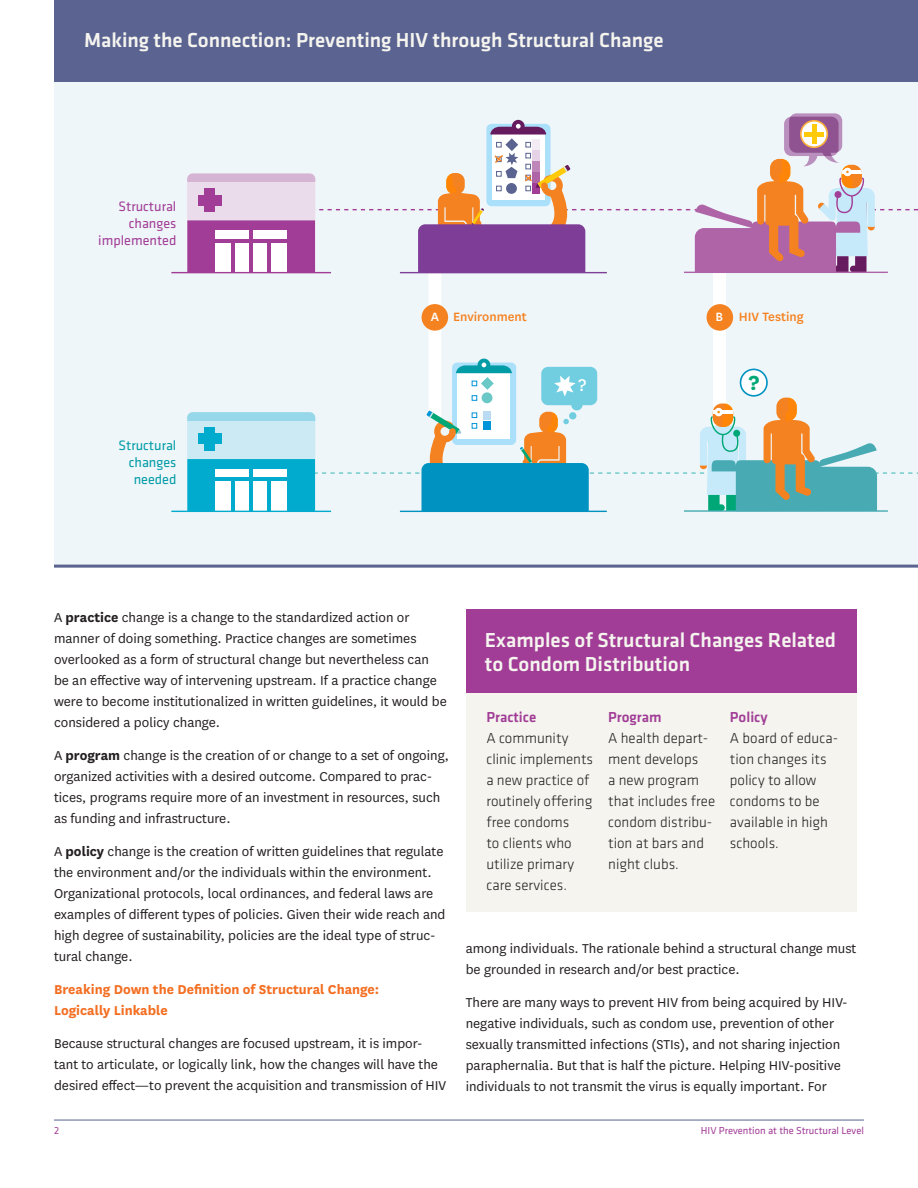
<style>
.page{position:relative;width:918px;height:1188px;background:#fff}
.page>*{position:absolute;margin:0;border:0;box-sizing:border-box;transform-origin:0 0}
.t1{font:700 23.85px "National";color:#00a776}
.bg{font:500 21px/24px "Klavika";color:#f5f4ef}
.t2{font:19.8px "National";color:#fff}
.body{font:15px/21px "National";color:#231f20}
.bg-2{font:300 15px/21px "Klavika";color:#231f20}
.t3{font:700 15px/21px "National";color:#f36e21}
.t4{font:14.1px/17px "Klavika";color:#a13d96;text-align:right}
.t5{font:500 14.1px "National";color:#f58220}
.t6{font:14.1px/17px "Klavika";color:#029ca6;text-align:right}
.t7{font:10.5px "Klavika";color:#a13d96}
.s1{color:#fff}
.s2{font-weight:700}
.s3{font-weight:500;color:#a13d96}
</style>
<div class="page">
<hr style="left:54px;top:1120px;width:810px;height:1px;background:#5b6491">
<div style="left:54px;top:68px;width:864px;height:500px;background:#eff6f9"></div>
<hr style="left:171px;top:272px;width:160px;height:1px;background:#a13d96">
<hr style="left:171px;top:511px;width:160px;height:1px;background:#00abcd">
<hr style="left:400px;top:511px;width:207px;height:1px;background:#0093c1">
<hr style="left:684px;top:510px;width:204px;height:2px;background:#48abb4">
<svg style="left:187px;top:113px;width:731px;height:398px"></svg>
<svg style="left:801px;top:121px;width:26px;height:26px"></svg>
<div style="left:800px;top:120px;width:28px;height:28px;border:2px solid #fbb03f;border-radius:50%"></div>
<hr style="left:804px;top:132px;width:20px;height:4px;background:#feca0a">
<hr style="left:812px;top:124px;width:4px;height:20px;background:#feca0a">
<div style="left:741px;top:369px;width:26px;height:27px;background:#fff;border-radius:50%"></div>
<div style="left:740px;top:369px;width:28px;height:28px;border:2px solid #0093c1;border-radius:50%"></div>
<div style="left:54px;top:0;width:864px;height:82px;background:#5b6491"></div>
<div style="left:466px;top:670px;width:390px;height:242px;background:#f5f4ef"></div>
<div style="left:466px;top:609px;width:390px;height:83px;background:#a13d96"></div>
<hr style="left:54px;top:565px;width:864px;height:3px;background:#5b6491">
<p class="bg" style="left:84px;top:29px;width:581px">Making the Connection: Preventing HIV through Structural Change</p>
<p class="t4" style="left:98px;top:199px;width:80px">Structural changes implemented</p>
<p class="t6" style="left:119px;top:437px;width:59px">Structural changes needed</p>
<p class="t5" style="left:431px;top:308px;width:98px"><span class="s1">A</span> Environment</p>
<p class="t5" style="left:716px;top:308px;width:90px"><span class="s1">B</span> HIV Testing</p>
<p class="t2" style="left:578px;top:372px;width:9px">?</p>
<p class="t1" style="left:749px;top:366px;width:12px">?</p>
<p class="body" style="left:54px;top:606px;width:394px">A <span class="s2">practice</span> change is a change to the standardized action or manner of doing something. Practice changes are sometimes overlooked as a form of structural change but nevertheless can be an effective way of intervening upstream. If a practice change were to become institutionalized in written guidelines, it would be considered a policy change.</p>
<p class="body" style="left:54px;top:744px;width:396px">A <span class="s2">program</span> change is the creation of or change to a set of ongoing, organized activities with a desired outcome. Compared to prac&shy;tices, programs require more of an investment in resources, such as funding and infrastructure.</p>
<p class="body" style="left:54px;top:840px;width:393px">A <span class="s2">policy</span> change is the creation of written guidelines that regulate the environment and/or the individuals within the environment.<br>Organizational protocols, local ordinances, and federal laws are examples of different types of policies. Given their wide reach and high degree of sustainability, policies are the ideal type of struc&shy;tural change.</p>
<p class="t3" style="left:54px;top:978px;width:327px">Breaking Down the Definition of Structural Change:<br>Logically Linkable</p>
<p class="body" style="left:54px;top:1032px;width:394px">Because structural changes are focused upstream, it is impor&shy;tant to articulate, or logically link, how the changes will have the desired effect—to prevent the acquisition and transmission of HIV</p>
<p class="bg" style="left:485px;top:629px;width:353px">Examples of Structural Changes Related to Condom Distribution</p>
<p class="bg-2" style="left:486px;top:706px;width:108px"><span class="s3">Practice<br></span>A community clinic implements a new practice of routinely offering free condoms<br>to clients who utilize primary care services.</p>
<p class="bg-2" style="left:608px;top:706px;width:109px"><span class="s3">Program<br></span>A health depart&shy;ment develops<br>a new program that includes free condom distribu&shy;tion at bars and night clubs.</p>
<p class="bg-2" style="left:730px;top:706px;width:110px"><span class="s3">Policy<br></span>A board of educa&shy;tion changes its policy to allow condoms to be available in high schools.</p>
<p class="body" style="left:466px;top:937px;width:392px">among individuals. The rationale behind a structural change must be grounded in research and/or best practice.</p>
<p class="body" style="left:466px;top:991px;width:384px">There are many ways to prevent HIV from being acquired by HIV&shy;negative individuals, such as condom use, prevention of other sexually transmitted infections (STIs), and not sharing injection paraphernalia. But that is half the picture. Helping HIV-positive individuals to not transmit the virus is equally important. For</p>
<p class="t7" style="left:54px;top:1125px;width:7px">2</p>
<p class="t7" style="left:701px;top:1125px;width:165px">HIV Prevention at the Structural Level</p>
</div>
